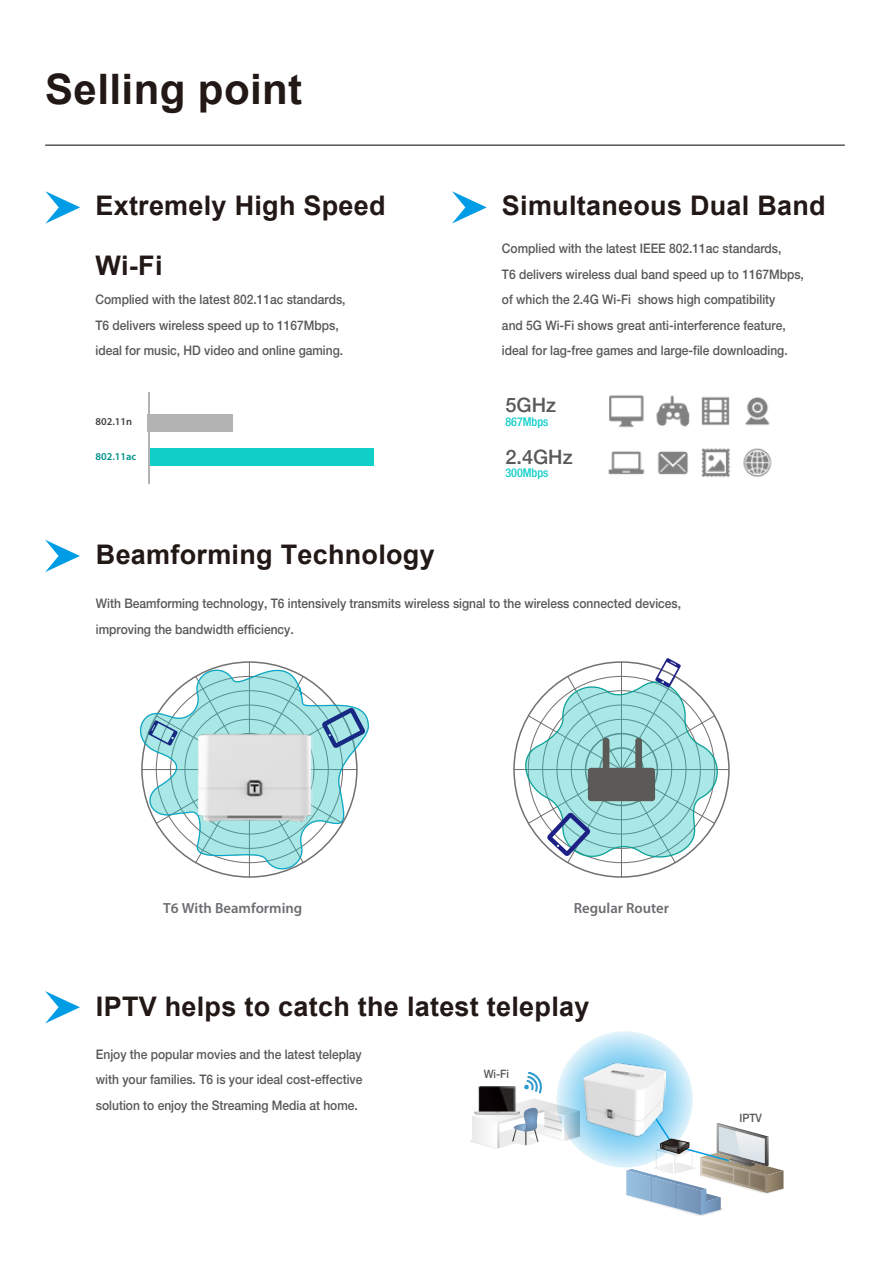
<style>
.page{position:relative;width:893px;height:1263px;background:#fff}
.page>*{position:absolute;margin:0;border:0;box-sizing:border-box;transform-origin:0 0}
.t1{font:700 42px "Arial";letter-spacing:.01em;color:#221815}
.t2{font:700 27px "Arial";letter-spacing:.01em;color:#221815}
.t3{font:500 19.95px "Helvetica Neue";color:#58595b}
.t4{font:600 14.7px "Myriad Pro";color:#6b6d70}
.t5{font:500 13.2px/25.5px "Helvetica Neue";color:#595757;scale:.91 1}
.t6{font:500 condensed 12.15px "Helvetica Neue";color:#10cfc9}
.t7{font:500 11.55px "Helvetica Neue";color:#595757;scale:.91 1}
.t8{font:600 10.5px "Myriad Pro";color:#00918a}
.t9{font:600 10.5px "Myriad Pro";color:#414242}
</style>
<div class="page">
<hr style="left:45px;top:144px;width:800px;height:2px;background:#595757">
<img style="left:609px;top:395px;width:161px;height:33px">
<img style="left:608px;top:448px;width:164px;height:30px">
<svg style="left:45px;top:191px;width:35px;height:33px"></svg>
<svg style="left:452px;top:191px;width:35px;height:33px"></svg>
<svg style="left:45px;top:540px;width:35px;height:32px"></svg>
<svg style="left:45px;top:991px;width:35px;height:32px"></svg>
<div style="left:148px;top:415px;width:85px;height:17px;background:#b3b3b3"></div>
<div style="left:148px;top:448px;width:225px;height:17px;background:#10cfc9"></div>
<hr style="left:148px;top:393px;width:1px;height:91px;background:#b3b3b3">
<hr style="left:514px;top:769px;width:215px;height:1px;background:#717071">
<hr style="left:621px;top:662px;width:1px;height:215px;background:#717071">
<svg style="left:517px;top:658px;width:207px;height:208px"></svg>
<svg style="left:139px;top:661px;width:230px;height:217px"></svg>
<svg style="left:562px;top:1031px;width:131px;height:136px"></svg>
<svg style="left:470px;top:1072px;width:113px;height:76px"></svg>
<svg style="left:625px;top:1115px;width:159px;height:101px"></svg>
<img style="left:197px;top:719px;width:115px;height:116px">
<img style="left:584px;top:1059px;width:81px;height:81px">
<h1 class="t1" style="left:45px;top:62px;width:259px">Selling point</h1>
<h2 class="t2" style="left:95px;top:188px;width:292px">Extremely High Speed</h2>
<h2 class="t2" style="left:95px;top:247px;width:69px">Wi-Fi</h2>
<p class="t5" style="left:96px;top:287px;width:276px">Complied with the latest 802.11ac standards,<br>T6 delivers wireless speed up to 1167Mbps, ideal for music, HD video and online gaming.</p>
<p class="t9" style="left:96px;top:415px;width:38px">802.11n</p>
<p class="t8" style="left:96px;top:450px;width:42px">802.11ac</p>
<h2 class="t2" style="left:502px;top:188px;width:325px">Simultaneous Dual Band</h2>
<p class="t5" style="left:502px;top:236px;width:333px">Complied with the latest IEEE 802.11ac standards,<br>T6 delivers wireless dual band speed up to 1167Mbps, of which the 2.4G Wi-Fi shows high compatibility<br>and 5G Wi-Fi shows great anti-interference feature, ideal for lag-free games and large-file downloading.</p>
<h3 class="t3" style="left:505px;top:393px;width:52px">5GHz</h3>
<p class="t6" style="left:505px;top:414px;width:45px">867Mbps</p>
<h3 class="t3" style="left:505px;top:445px;width:69px">2.4GHz</h3>
<p class="t6" style="left:505px;top:465px;width:45px">300Mbps</p>
<h2 class="t2" style="left:96px;top:536px;width:340px">Beamforming Technology</h2>
<p class="t5" style="left:96px;top:591px;width:645px">With Beamforming technology, T6 intensively transmits wireless signal to the wireless connected devices, improving the bandwidth efficiency.</p>
<p class="t4" style="left:163px;top:899px;width:140px">T6 With Beamforming</p>
<p class="t4" style="left:574px;top:899px;width:97px">Regular Router</p>
<h2 class="t2" style="left:96px;top:989px;width:495px">IPTV helps to catch the latest teleplay</h2>
<p class="t5" style="left:96px;top:1041px;width:294px;text-align:justify">Enjoy the popular movies and the latest teleplay with your families. T6 is your ideal cost-effective solution to enjoy the Streaming Media at home.</p>
<p class="t7" style="left:484px;top:1067px;width:29px">Wi-Fi</p>
<p class="t7" style="left:739px;top:1111px;width:26px">IPTV</p>
</div>
